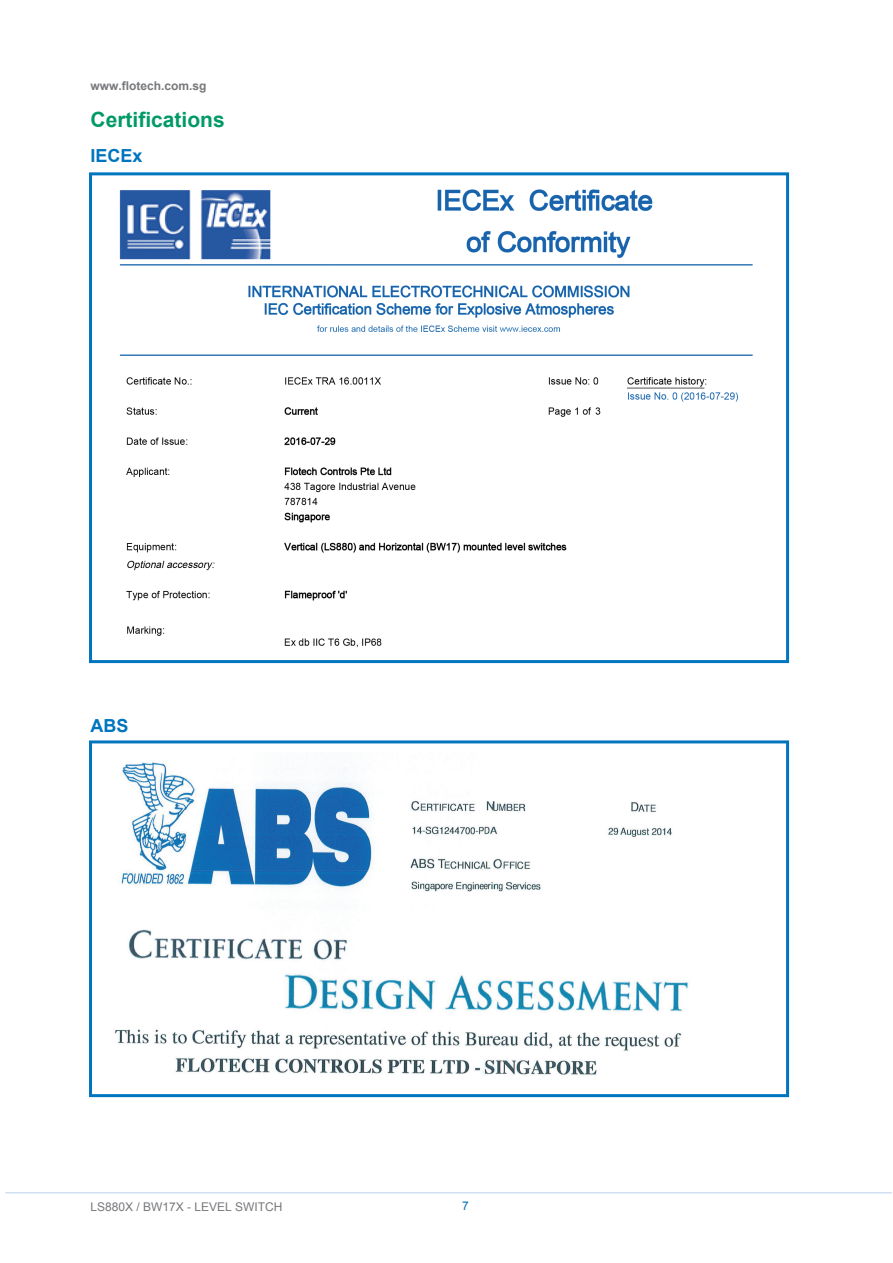
<style>
.page{position:relative;width:893px;height:1263px;background:#fff}
.page>*{position:absolute;margin:0;border:0;box-sizing:border-box;transform-origin:0 0}
.t1{font:700 21px "Arial";color:#009a67}
.t2{font:700 18px "Arial";color:#0075bf}
.t3{font:12px "Arial";color:#76787b}
.t4{font:700 12px "Arial";color:#76787b}
.t5{font:12px "Arial";color:#0075bf}
</style>
<div class="page">
<hr style="left:5px;top:1192px;width:887px;height:1px;background:#b9ceea">
<img style="left:119px;top:189px;width:634px;height:459px">
<div style="left:89px;top:172px;width:700px;height:491px;border:3px solid #0075bf"></div>
<img style="left:114px;top:762px;width:575px;height:313px">
<div style="left:89px;top:740px;width:700px;height:357px;border:3px solid #0075bf"></div>
<p class="t4" style="left:91px;top:78px;width:118px">www.flotech.com.sg</p>
<h1 class="t1" style="left:91px;top:105px;width:136px">Certifications</h1>
<h2 class="t2" style="left:91px;top:143px;width:54px">IECEx</h2>
<h2 class="t2" style="left:91px;top:714px;width:39px">ABS</h2>
<p class="t3" style="left:91px;top:1199px;width:194px">LS880X / BW17X - LEVEL SWITCH</p>
<p class="t5" style="left:462px;top:1198px;width:8px">7</p>
</div>
